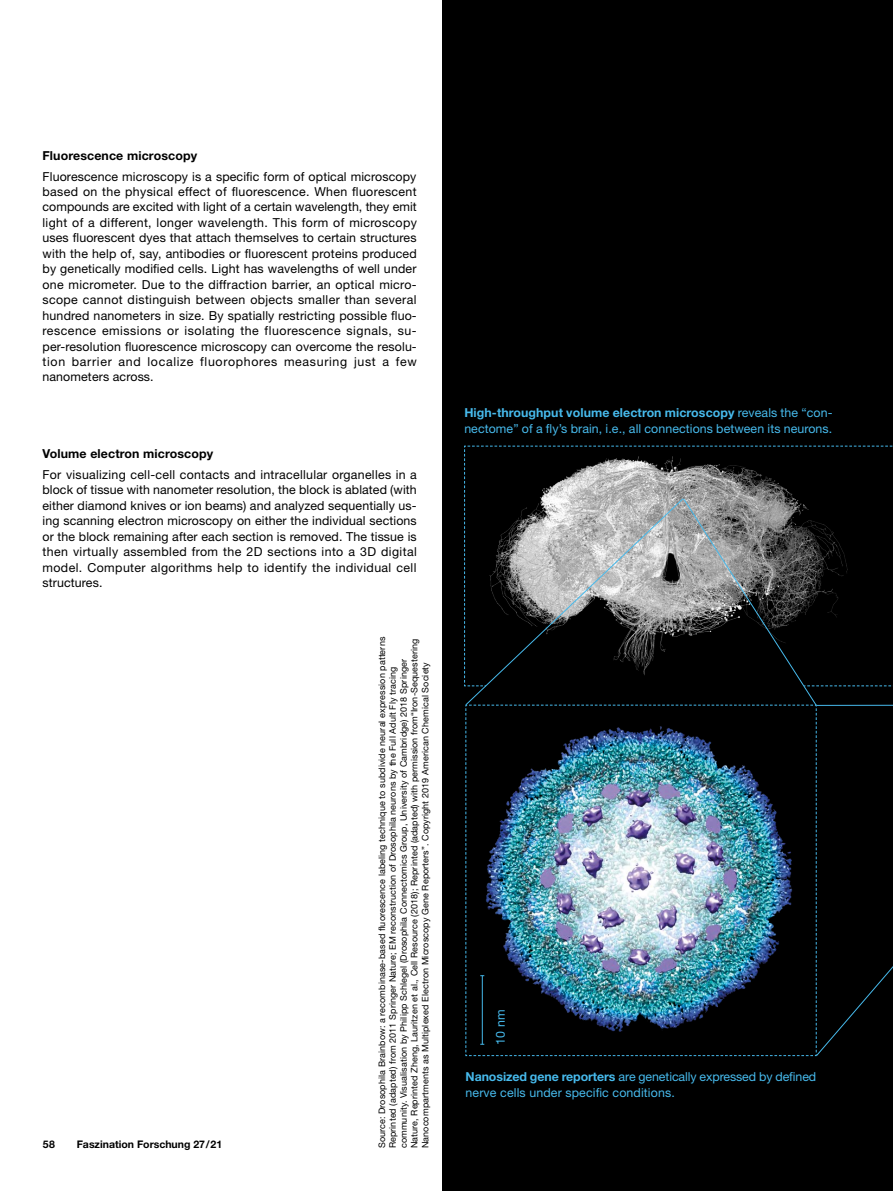
<style>
.page{position:relative;width:893px;height:1191px;background:#fff}
.page>*{position:absolute;margin:0;border:0;box-sizing:border-box;transform-origin:0 0}
.BU_Blocksatz{font:12.3px/15.5px "Helvetica Neue LT Std";letter-spacing:.03em;color:#000;text-align:justify}
.BU_Blocksatz-2{font:12.3px/15.5px "Helvetica Neue LT Std";letter-spacing:.005em;color:#47baec}
.BU_Blocksatz-3{font:700 12.3px "Helvetica Neue LT Std";letter-spacing:.01em;color:#000}
.BU_Flattersatz{font:12.3px "Helvetica Neue LT Std";color:#47baec}
.t1{font:700 10.5px "Helvetica Neue LT Std";color:#000}
.Credit{font:9px/10.8px "Helvetica Neue LT Std";letter-spacing:.01em;color:#000}
.s1{font-weight:700}
</style>
<div class="page">
<div style="left:442px;top:0;width:451px;height:1191px;background:#000"></div>
<img style="left:464px;top:446px;width:429px;height:611px">
<svg style="left:465px;top:497px;width:219px;height:209px"></svg>
<p class="BU_Blocksatz-3" style="left:43px;top:148px;width:156px">Fluorescence microscopy</p>
<p class="BU_Blocksatz" style="left:43px;top:168px;width:376px">Fluorescence microscopy is a specific form of optical microscopy based on the physical effect of fluorescence. When fluorescent compounds are excited with light of a certain wavelength, they emit light of a different, longer wavelength. This form of microscopy uses fluorescent dyes that attach themselves to certain structures with the help of, say, antibodies or fluorescent proteins produced by genetically modified cells. Light has wavelengths of well under one micrometer. Due to the diffraction barrier, an optical micro&shy;scope cannot distinguish between objects smaller than several hundred nanometers in size. By spatially restricting possible fluo&shy;rescence emissions or isolating the fluorescence signals, su&shy;per-resolution fluorescence microscopy can overcome the resolu&shy;tion barrier and localize fluorophores measuring just a few nanometers across.</p>
<p class="BU_Blocksatz-3" style="left:43px;top:446px;width:172px">Volume electron microscopy</p>
<p class="BU_Blocksatz" style="left:43px;top:467px;width:376px">For visualizing cell-cell contacts and intracellular organelles in a block of tissue with nanometer resolution, the block is ablated (with either diamond knives or ion beams) and analyzed sequentially us&shy;ing scanning electron microscopy on either the individual sections or the block remaining after each section is removed. The tissue is then virtually assembled from the 2D sections into a 3D digital model. Computer algorithms help to identify the individual cell structures.</p>
<p class="t1" style="left:43px;top:1137px;width:14px">58</p>
<p class="t1" style="left:77px;top:1137px;width:147px">Faszination Forschung 27/21</p>
<p class="Credit" style="left:376px;top:1148px;width:513px;rotate:-90deg">Source: Drosophila Brainbow: a recombinase-based fluorescence labeling technique to subdivide neural expression patterns Reprinted (adapted) from 2011 Springer Nature; EM reconstruction of Drosophila neurons by the Full Adult Fly tracing community. Visualisation by Philipp Schlegel (Drosophila Connectomics Group, University of Cambridge) 2018 Springer Nature, Reprinted Zheng, Lauritzen et al., Cell Resource (2018); Reprinted (adapted) with permission from“Iron-Sequestering Nanocompartments as Multiplexed Electron Microscopy Gene Reporters”. Copyright 2019 American Chemical Society</p>
<p class="BU_Blocksatz-2" style="left:464px;top:405px;width:370px"><span class="s1">High-throughput volume electron microscopy</span> reveals the “con&shy;nectome” of a fly’s brain, i.e., all connections between its neurons.</p>
<p class="BU_Flattersatz" style="left:493px;top:1044px;width:37px;rotate:-90deg">10 nm</p>
<p class="BU_Blocksatz-2" style="left:466px;top:1069px;width:352px"><span class="s1">Nanosized gene reporters</span> are genetically expressed by defined nerve cells under specific conditions.</p>
</div>
